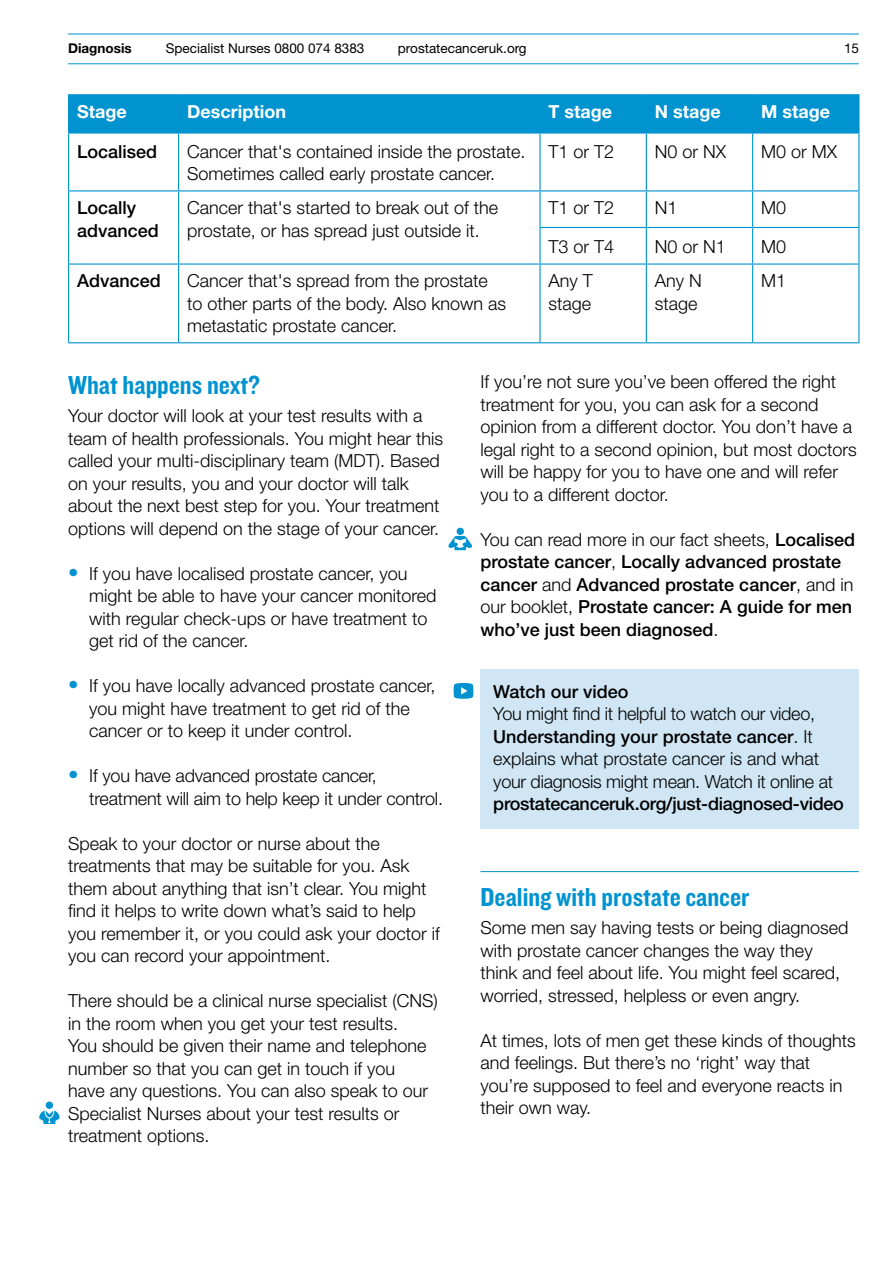
<style>
.page{position:relative;width:893px;height:1263px;background:#fff}
.page>*{position:absolute;margin:0;border:0;box-sizing:border-box;transform-origin:0 0}
.t1{font:27px "Knockout 50 Welterweight";color:#0093d0}
.t2{font:300 18px/22.5px "Helvetica Neue LT Std";color:#000}
.t3{font:500 18px/22.5px "Helvetica Neue LT Std";color:#000}
.t4{font:700 18px "Helvetica Neue LT Std";color:#fff}
.t5{font:13.5px "Helvetica Neue LT Std";color:#000}
.t6{font:700 13.5px "Helvetica Neue LT Std";color:#000}
.s1{font-size:21px;color:#0093d0}
.s2{font-weight:300}
.s3{font-weight:500}
</style>
<div class="page">
<hr style="left:68px;top:34px;width:791px;height:1px;background:#0093d0">
<hr style="left:68px;top:63px;width:791px;height:1px;background:#0093d0">
<div style="left:46px;top:1101px;width:7px;height:8px;background:#0093d0;border-radius:50%"></div>
<svg style="left:39px;top:1110px;width:21px;height:14px"></svg>
<hr style="left:480px;top:871px;width:379px;height:1px;background:#0093d0">
<div style="left:480px;top:669px;width:379px;height:159px;background:#d0e6f4"></div>
<svg style="left:453px;top:683px;width:21px;height:16px"></svg>
<div style="left:457px;top:528px;width:7px;height:7px;background:#0093d0;border-radius:50%"></div>
<svg style="left:448px;top:536px;width:24px;height:14px"></svg>
<div style="left:69px;top:95px;width:789px;height:37px;background:#0093d0"></div>
<hr style="left:179px;top:94px;width:361px;height:1px;background:#0093d0">
<hr style="left:68px;top:95px;width:1px;height:37px;background:#0093d0">
<hr style="left:68px;top:94px;width:111px;height:1px;background:#0093d0">
<hr style="left:178px;top:95px;width:1px;height:37px;background:#0093d0">
<hr style="left:539px;top:95px;width:2px;height:37px;background:#0093d0">
<hr style="left:540px;top:94px;width:106px;height:1px;background:#0093d0">
<hr style="left:646px;top:94px;width:107px;height:1px;background:#0093d0">
<hr style="left:753px;top:94px;width:106px;height:1px;background:#0093d0">
<hr style="left:646px;top:95px;width:1px;height:37px;background:#0093d0">
<hr style="left:752px;top:95px;width:1px;height:37px;background:#0093d0">
<hr style="left:858px;top:95px;width:1px;height:37px;background:#0093d0">
<hr style="left:68px;top:132px;width:111px;height:2px;background:#0093d0">
<hr style="left:68px;top:134px;width:1px;height:56px;background:#0093d0">
<hr style="left:179px;top:132px;width:361px;height:2px;background:#0093d0">
<hr style="left:178px;top:134px;width:1px;height:56px;background:#0093d0">
<hr style="left:68px;top:190px;width:111px;height:1px;background:#0093d0">
<hr style="left:68px;top:191px;width:1px;height:36px;background:#0093d0">
<hr style="left:68px;top:227px;width:1px;height:36px;background:#0093d0">
<hr style="left:68px;top:263px;width:111px;height:2px;background:#0093d0">
<hr style="left:68px;top:265px;width:1px;height:77px;background:#0093d0">
<hr style="left:68px;top:342px;width:111px;height:1px;background:#0093d0">
<hr style="left:178px;top:265px;width:1px;height:77px;background:#0093d0">
<hr style="left:179px;top:342px;width:361px;height:1px;background:#0093d0">
<hr style="left:179px;top:190px;width:361px;height:1px;background:#0093d0">
<hr style="left:178px;top:191px;width:1px;height:36px;background:#0093d0">
<hr style="left:178px;top:227px;width:1px;height:36px;background:#0093d0">
<hr style="left:179px;top:263px;width:361px;height:2px;background:#0093d0">
<hr style="left:540px;top:132px;width:106px;height:2px;background:#0093d0">
<hr style="left:539px;top:134px;width:2px;height:56px;background:#0093d0">
<hr style="left:646px;top:132px;width:107px;height:2px;background:#0093d0">
<hr style="left:646px;top:134px;width:1px;height:56px;background:#0093d0">
<hr style="left:753px;top:132px;width:106px;height:2px;background:#0093d0">
<hr style="left:752px;top:134px;width:1px;height:56px;background:#0093d0">
<hr style="left:858px;top:134px;width:1px;height:56px;background:#0093d0">
<hr style="left:646px;top:190px;width:107px;height:1px;background:#0093d0">
<hr style="left:540px;top:190px;width:106px;height:1px;background:#0093d0">
<hr style="left:539px;top:191px;width:2px;height:36px;background:#0093d0">
<hr style="left:646px;top:191px;width:1px;height:36px;background:#0093d0">
<hr style="left:539px;top:227px;width:107px;height:1px;background:#0093d0">
<hr style="left:539px;top:228px;width:2px;height:35px;background:#0093d0">
<hr style="left:646px;top:227px;width:107px;height:1px;background:#0093d0">
<hr style="left:646px;top:228px;width:1px;height:35px;background:#0093d0">
<hr style="left:752px;top:228px;width:1px;height:35px;background:#0093d0">
<hr style="left:858px;top:228px;width:1px;height:35px;background:#0093d0">
<hr style="left:753px;top:190px;width:106px;height:1px;background:#0093d0">
<hr style="left:752px;top:191px;width:1px;height:36px;background:#0093d0">
<hr style="left:858px;top:191px;width:1px;height:36px;background:#0093d0">
<hr style="left:753px;top:227px;width:106px;height:1px;background:#0093d0">
<hr style="left:753px;top:263px;width:106px;height:2px;background:#0093d0">
<hr style="left:858px;top:265px;width:1px;height:77px;background:#0093d0">
<hr style="left:753px;top:342px;width:106px;height:1px;background:#0093d0">
<hr style="left:646px;top:263px;width:107px;height:2px;background:#0093d0">
<hr style="left:752px;top:265px;width:1px;height:77px;background:#0093d0">
<hr style="left:646px;top:342px;width:107px;height:1px;background:#0093d0">
<hr style="left:540px;top:263px;width:106px;height:2px;background:#0093d0">
<hr style="left:539px;top:265px;width:2px;height:77px;background:#0093d0">
<hr style="left:646px;top:265px;width:1px;height:77px;background:#0093d0">
<hr style="left:540px;top:342px;width:106px;height:1px;background:#0093d0">
<p class="t6" style="left:68px;top:40px;width:65px">Diagnosis</p>
<p class="t5" style="left:166px;top:40px;width:200px">Specialist Nurses 0800 074 8383</p>
<p class="t5" style="left:398px;top:40px;width:130px">prostatecanceruk.org</p>
<p class="t5" style="left:844px;top:40px;width:16px">15</p>
<p class="t4" style="left:77px;top:101px;width:51px">Stage</p>
<p class="t4" style="left:187px;top:101px;width:100px">Description</p>
<p class="t4" style="left:548px;top:101px;width:65px">T stage</p>
<p class="t4" style="left:655px;top:101px;width:68px">N stage</p>
<p class="t4" style="left:761px;top:101px;width:70px">M stage</p>
<p class="t3" style="left:77px;top:140px;width:82px">Localised</p>
<p class="t2" style="left:187px;top:140px;width:340px">Cancer that's contained inside the prostate.<br>Sometimes called early prostate cancer.</p>
<p class="t2" style="left:549px;top:140px;width:67px">T1 or T2</p>
<p class="t2" style="left:655px;top:140px;width:73px">N0 or NX</p>
<p class="t2" style="left:761px;top:140px;width:78px">M0 or MX</p>
<p class="t3" style="left:77px;top:196px;width:83px">Locally advanced</p>
<p class="t2" style="left:187px;top:196px;width:313px">Cancer that's started to break out of the prostate, or has spread just outside it.</p>
<p class="t2" style="left:549px;top:196px;width:67px">T1 or T2</p>
<p class="t2" style="left:655px;top:196px;width:24px">N1</p>
<p class="t2" style="left:761px;top:196px;width:27px">M0</p>
<p class="t2" style="left:549px;top:235px;width:67px">T3 or T4</p>
<p class="t2" style="left:655px;top:235px;width:73px">N0 or N1</p>
<p class="t2" style="left:761px;top:235px;width:27px">M0</p>
<p class="t3" style="left:77px;top:269px;width:85px">Advanced</p>
<p class="t2" style="left:187px;top:269px;width:321px">Cancer that's spread from the prostate to other parts of the body. Also known as metastatic prostate cancer.</p>
<p class="t2" style="left:549px;top:269px;width:46px">Any T stage</p>
<p class="t2" style="left:655px;top:269px;width:49px">Any N stage</p>
<p class="t2" style="left:761px;top:269px;width:27px">M1</p>
<h1 class="t1" style="left:68px;top:367px;width:193px">What happens next?</h1>
<p class="t2" style="left:68px;top:404px;width:377px">Your doctor will look at your test results with a team of health professionals. You might hear this called your multi-disciplinary team (MDT). Based on your results, you and your doctor will talk about the next best step for you. Your treatment options will depend on the stage of your cancer.</p>
<p class="t2" style="left:89px;top:562px;width:349px;text-indent:-21px"><span class="s1">•</span> If you have localised prostate cancer, you might be able to have your cancer monitored with regular check-ups or have treatment to get rid of the cancer.</p>
<p class="t2" style="left:89px;top:674px;width:348px;text-indent:-21px"><span class="s1">•</span> If you have locally advanced prostate cancer, you might have treatment to get rid of the cancer or to keep it under control.</p>
<p class="t2" style="left:89px;top:764px;width:355px;text-indent:-21px"><span class="s1">•</span> If you have advanced prostate cancer, treatment will aim to help keep it under control.</p>
<p class="t2" style="left:68px;top:832px;width:373px">Speak to your doctor or nurse about the treatments that may be suitable for you. Ask them about anything that isn’t clear. You might find it helps to write down what’s said to help you remember it, or you could ask your doctor if you can record your appointment.</p>
<p class="t2" style="left:68px;top:989px;width:371px">There should be a clinical nurse specialist (CNS) in the room when you get your test results.<br>You should be given their name and telephone number so that you can get in touch if you<br>have any questions. You can also speak to our Specialist Nurses about your test results or treatment options.</p>
<p class="t2" style="left:480px;top:370px;width:378px">If you’re not sure you’ve been offered the right treatment for you, you can ask for a second opinion from a different doctor. You don’t have a legal right to a second opinion, but most doctors will be happy for you to have one and will refer you to a different doctor.</p>
<p class="t3" style="left:480px;top:528px;width:376px"><span class="s2">You can read more in our fact sheets,</span> Localised prostate cancer<span class="s2">,</span> Locally advanced prostate cancer <span class="s2">and</span> Advanced prostate cancer<span class="s2">, and in our booklet,</span> Prostate cancer: A guide for men who’ve just been diagnosed<span class="s2">.</span></p>
<p class="t3" style="left:493px;top:680px;width:137px">Watch our video</p>
<p class="t2" style="left:493px;top:702px;width:341px">You might find it helpful to watch our video, <span class="s3">Understanding your prostate cancer</span>. It explains what prostate cancer is and what your diagnosis might mean. Watch it online at</p>
<p class="t3" style="left:493px;top:792px;width:352px">prostatecanceruk.org/just-diagnosed-video</p>
<h1 class="t1" style="left:480px;top:879px;width:271px">Dealing with prostate cancer</h1>
<p class="t2" style="left:480px;top:916px;width:370px">Some men say having tests or being diagnosed with prostate cancer changes the way they think and feel about life. You might feel scared, worried, stressed, helpless or even angry.</p>
<p class="t2" style="left:480px;top:1028px;width:377px">At times, lots of men get these kinds of thoughts and feelings. But there’s no ‘right’ way that you’re supposed to feel and everyone reacts in their own way.</p>
</div>
